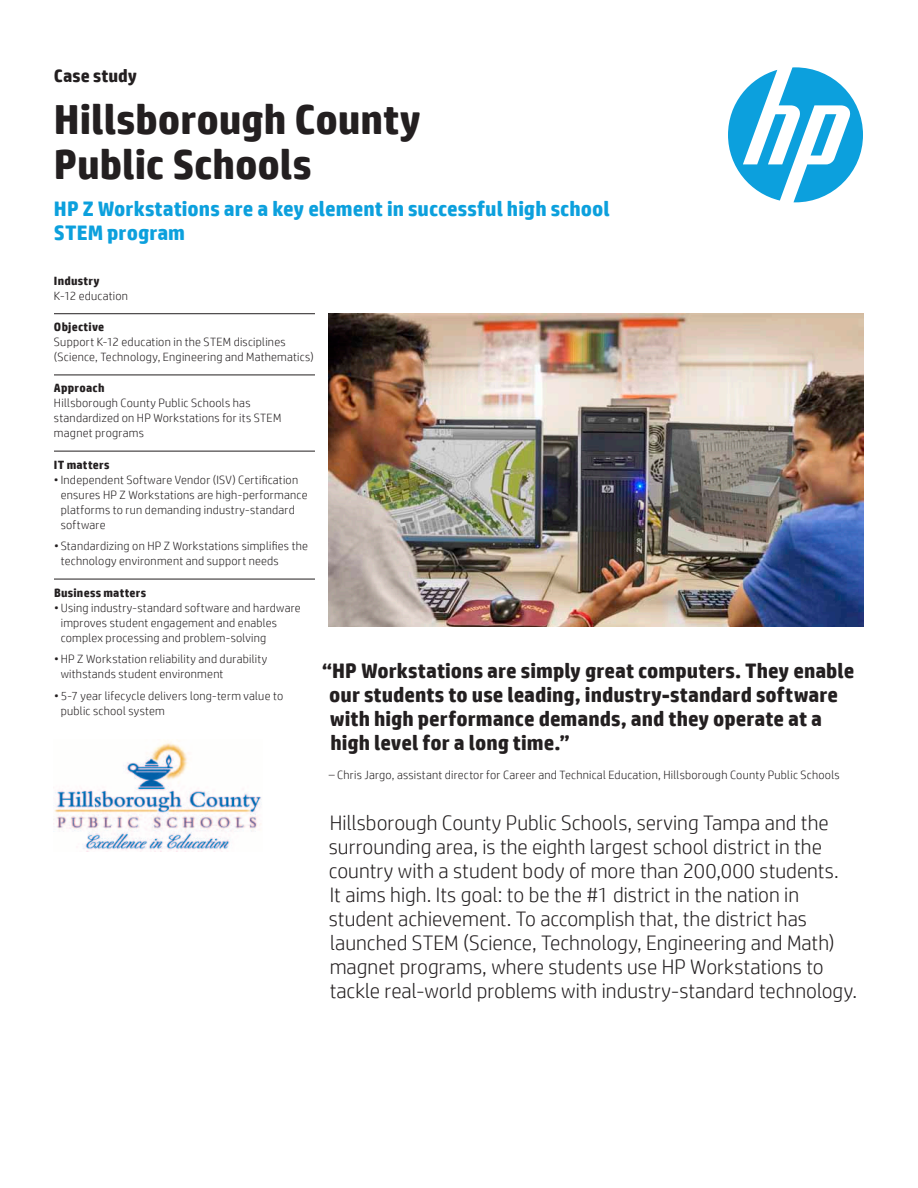
<style>
.page{position:relative;width:918px;height:1188px;background:#fff}
.page>*{position:absolute;margin:0;border:0;box-sizing:border-box;transform-origin:0 0}
.Headline_28_30{font:700 42px/45px "HP Simplified";color:#231f20}
.Subhead_14_16_bold_b{font:300 21px/24px "HP Simplified";color:#231f20}
.Cover_quote_14_16{font:700 21px/24px "HP Simplified";color:#231f20}
.Subhead_14_16_bold_b-2{font:700 21px/24px "HP Simplified";color:#0ca0dd}
.Docment_type_12_14{font:700 18px "HP Simplified";letter-spacing:.005em;color:#231f20}
.Cover_quote_attribut{font:300 12px/15px "HP Simplified";letter-spacing:.02em;color:#231f20}
.Sidebar_body_w__rule{font:300 12px/15px "HP Simplified";letter-spacing:.02em;color:#231f20}
.Sidebar_header{font:700 12px "HP Simplified";letter-spacing:.02em;color:#231f20}
</style>
<div class="page">
<hr style="left:54px;top:313px;width:261px;height:1px;background:#231f20">
<hr style="left:54px;top:375px;width:261px;height:1px;background:#231f20">
<hr style="left:54px;top:451px;width:261px;height:1px;background:#231f20">
<hr style="left:54px;top:579px;width:261px;height:1px;background:#231f20">
<svg style="left:728px;top:67px;width:135px;height:135px"></svg>
<img style="left:329px;top:313px;width:535px;height:314px">
<img style="left:54px;top:741px;width:208px;height:110px">
<p class="Docment_type_12_14" style="left:54px;top:65px;width:85px">Case study</p>
<p class="Headline_28_30" style="left:54px;top:96px;width:369px">Hillsborough County<br>Public Schools</p>
<p class="Subhead_14_16_bold_b-2" style="left:54px;top:197px;width:557px">HP Z Workstations are a key element in successful high school<br>STEM program</p>
<p class="Sidebar_header" style="left:54px;top:274px;width:47px">Industry</p>
<p class="Sidebar_body_w__rule" style="left:54px;top:288px;width:76px">K-12 education</p>
<p class="Sidebar_header" style="left:54px;top:320px;width:52px">Objective</p>
<p class="Sidebar_body_w__rule" style="left:54px;top:334px;width:261px">Support K-12 education in the STEM disciplines (Science, Technology, Engineering and Mathematics)</p>
<p class="Sidebar_header" style="left:54px;top:381px;width:52px">Approach</p>
<p class="Sidebar_body_w__rule" style="left:54px;top:396px;width:229px">Hillsborough County Public Schools has standardized on HP Workstations for its STEM magnet programs</p>
<p class="Sidebar_header" style="left:54px;top:457px;width:57px">IT matters</p>
<p class="Cover_quote_attribut" style="left:61px;top:472px;width:248px;text-indent:-7px">• Independent Software Vendor (ISV) Certification ensures HP Z Workstations are high-performance platforms to run demanding industry-standard software</p>
<p class="Cover_quote_attribut" style="left:61px;top:539px;width:249px;text-indent:-7px">• Standardizing on HP Z Workstations simplifies the technology environment and support needs</p>
<p class="Sidebar_header" style="left:54px;top:585px;width:94px">Business matters</p>
<p class="Cover_quote_attribut" style="left:61px;top:600px;width:242px;text-indent:-7px">• Using industry-standard software and hardware improves student engagement and enables complex processing and problem-solving</p>
<p class="Cover_quote_attribut" style="left:61px;top:652px;width:208px;text-indent:-7px">• HP Z Workstation reliability and durability withstands student environment</p>
<p class="Cover_quote_attribut" style="left:61px;top:688px;width:224px;text-indent:-7px">• 5-7 year lifecycle delivers long-term value to public school system</p>
<p class="Cover_quote_14_16" style="left:329px;top:659px;width:527px;text-indent:-7px">“HP Workstations are simply great computers. They enable our students to use leading, industry-standard software with high performance demands, and they operate at a high level for a long time.”</p>
<p class="Cover_quote_attribut" style="left:329px;top:767px;width:513px">– Chris Jargo, assistant director for Career and Technical Education, Hillsborough County Public Schools</p>
<p class="Subhead_14_16_bold_b" style="left:329px;top:810px;width:530px">Hillsborough County Public Schools, serving Tampa and the surrounding area, is the eighth largest school district in the country with a student body of more than 200,000 students.<br>It aims high. Its goal: to be the #1 district in the nation in student achievement. To accomplish that, the district has launched STEM (Science, Technology, Engineering and Math) magnet programs, where students use HP Workstations to tackle real-world problems with industry-standard technology.</p>
</div>
